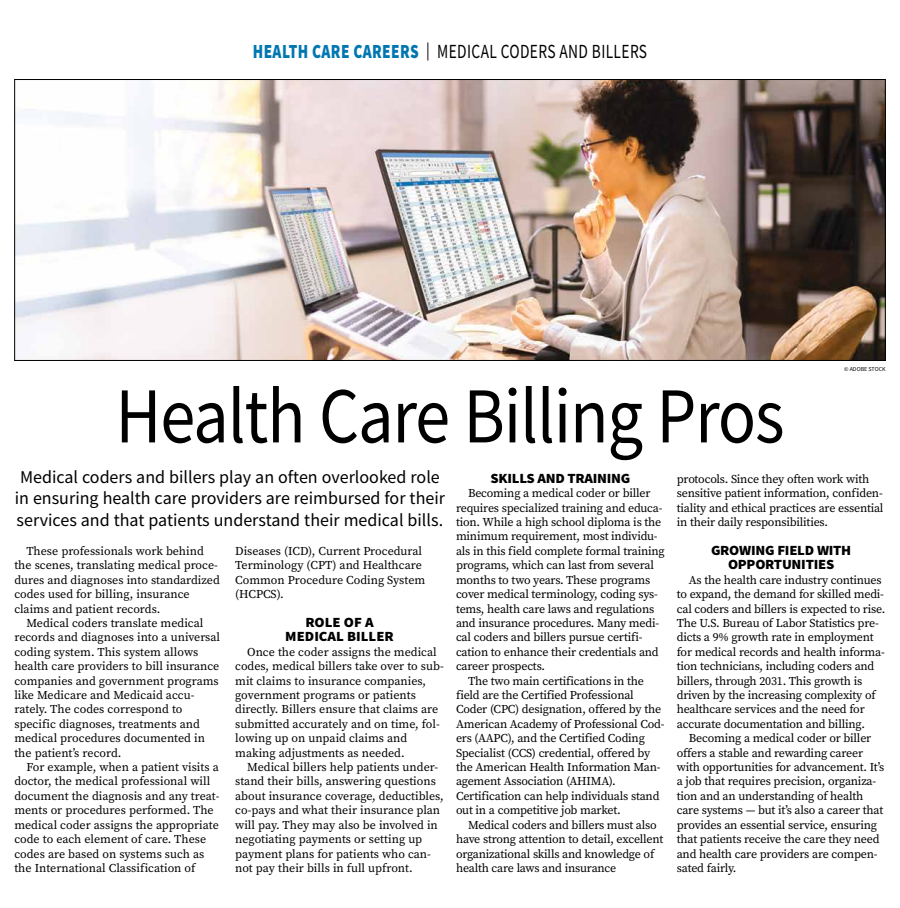
<style>
.page{position:relative;width:900px;height:908px;background:#fff}
.page>*{position:absolute;margin:0;border:0;box-sizing:border-box;transform-origin:0 0}
.t1{font:79.2px "Source Sans Pro";letter-spacing:-.015em;color:#000;scale:.89 1}
.t2{font:20px "Source Sans Pro";letter-spacing:.025em;color:#000;scale:.77 1}
.t3{font:18px/21.6px "Source Sans Pro";color:#000}
.t4{font:900 14px/14.4px "Source Sans Pro";letter-spacing:-.015em;color:#000;text-align:center;scale:1.05 1}
.t5{font:12px/14.4px "Source Serif Pro";letter-spacing:-.015em;color:#000}
.t6{font:6px "Source Sans Pro";color:#000}
.s1{font-weight:900;color:#0077b1}
.s2{font-size:18px}
</style>
<div class="page">
<img style="left:16px;top:81px;width:868px;height:277px">
<h2 class="t2" style="left:253px;top:39px;width:514px"><span class="s1">HEALTH CARE CAREERS</span> <span class="s2">|</span> MEDICAL CODERS AND BILLERS</h2>
<h1 class="t1" style="left:115px;top:365px;width:753px">Health Care Billing Pros</h1>
<p class="t6" style="left:844px;top:365px;width:43px">© ADOBE STOCK</p>
<h3 class="t3" style="left:15px;top:465px;width:432px">Medical coders and billers play an often overlooked role in ensuring health care providers are reimbursed for their services and that patients understand their medical bills.</h3>
<p class="t5" style="left:14px;top:543px;width:207px;text-indent:12px">These professionals work behind the scenes, translating medical proce&shy;dures and diagnoses into standardized codes used for billing, insurance claims and patient records.</p>
<p class="t5" style="left:14px;top:615px;width:207px;text-indent:12px">Medical coders translate medical records and diagnoses into a universal coding system. This system allows health care providers to bill insurance companies and government programs like Medicare and Medicaid accu&shy;rately. The codes correspond to specific diagnoses, treatments and medical procedures documented in the patient’s record.</p>
<p class="t5" style="left:14px;top:759px;width:207px;text-indent:12px">For example, when a patient visits a doctor, the medical professional will document the diagnosis and any treat&shy;ments or procedures performed. The medical coder assigns the appropriate code to each element of care. These codes are based on systems such as the International Classification of</p>
<p class="t5" style="left:235px;top:543px;width:192px">Diseases (ICD), Current Procedural<br>Terminology (CPT) and Healthcare<br>Common Procedure Coding System (HCPCS).</p>
<p class="t4" style="left:285px;top:614px;width:105px">ROLE OF A<br>MEDICAL BILLER</p>
<p class="t5" style="left:235px;top:644px;width:210px;text-indent:12px">Once the coder assigns the medical codes, medical billers take over to sub&shy;mit claims to insurance companies, government programs or patients directly. Billers ensure that claims are submitted accurately and on time, fol&shy;lowing up on unpaid claims and making adjustments as needed.</p>
<p class="t5" style="left:235px;top:759px;width:210px;text-indent:12px">Medical billers help patients under&shy;stand their bills, answering questions about insurance coverage, deductibles, co-pays and what their insurance plan will pay. They may also be involved in negotiating payments or setting up payment plans for patients who can&shy;not pay their bills in full upfront.</p>
<p class="t4" style="left:490px;top:470px;width:135px">SKILLS AND TRAINING</p>
<p class="t5" style="left:468px;top:486px;width:184px">Becoming a medical coder or biller</p>
<p class="t5" style="left:456px;top:500px;width:208px">requires specialized training and educa-</p>
<p class="t5" style="left:456px;top:514px;width:207px">tion. While a high school diploma is the</p>
<p class="t5" style="left:456px;top:529px;width:203px">minimum requirement, most individu-</p>
<p class="t5" style="left:456px;top:543px;width:210px">als in this field complete formal training</p>
<p class="t5" style="left:456px;top:558px;width:200px">programs, which can last from several</p>
<p class="t5" style="left:456px;top:572px;width:196px">months to two years. These programs</p>
<p class="t5" style="left:456px;top:586px;width:203px">cover medical terminology, coding sys-</p>
<p class="t5" style="left:456px;top:601px;width:200px">tems, health care laws and regulations</p>
<p class="t5" style="left:456px;top:615px;width:205px">and insurance procedures. Many medi-</p>
<p class="t5" style="left:456px;top:630px;width:188px">cal coders and billers pursue certifi-</p>
<p class="t5" style="left:456px;top:644px;width:204px">cation to enhance their credentials and</p>
<p class="t5" style="left:456px;top:658px;width:91px">career prospects.</p>
<p class="t5" style="left:468px;top:673px;width:178px">The two main certifications in the</p>
<p class="t5" style="left:456px;top:687px;width:179px">field are the Certified Professional</p>
<p class="t5" style="left:456px;top:702px;width:207px">Coder (CPC) designation, offered by the</p>
<p class="t5" style="left:456px;top:716px;width:210px">American Academy of Professional Cod-</p>
<p class="t5" style="left:456px;top:730px;width:190px">ers (AAPC), and the Certified Coding</p>
<p class="t5" style="left:456px;top:745px;width:196px">Specialist (CCS) credential, offered by</p>
<p class="t5" style="left:456px;top:759px;width:206px">the American Health Information Man-</p>
<p class="t5" style="left:456px;top:774px;width:161px">agement Association (AHIMA).</p>
<p class="t5" style="left:456px;top:788px;width:205px">Certification can help individuals stand</p>
<p class="t5" style="left:456px;top:802px;width:166px">out in a competitive job market.</p>
<p class="t5" style="left:468px;top:817px;width:190px">Medical coders and billers must also</p>
<p class="t5" style="left:456px;top:831px;width:209px">have strong attention to detail, excellent</p>
<p class="t5" style="left:456px;top:846px;width:200px">organizational skills and knowledge of</p>
<p class="t5" style="left:456px;top:860px;width:162px">health care laws and insurance</p>
<p class="t5" style="left:677px;top:471px;width:208px">protocols. Since they often work with sensitive patient information, confiden&shy;tiality and ethical practices are essential in their daily responsibilities.</p>
<p class="t4" style="left:711px;top:542px;width:135px">GROWING FIELD WITH<br>OPPORTUNITIES</p>
<p class="t5" style="left:677px;top:572px;width:210px;text-indent:12px">As the health care industry continues to expand, the demand for skilled medi&shy;cal coders and billers is expected to rise.<br>The U.S. Bureau of Labor Statistics pre&shy;dicts a 9% growth rate in employment for medical records and health informa&shy;tion technicians, including coders and billers, through 2031. This growth is driven by the increasing complexity of healthcare services and the need for accurate documentation and billing.</p>
<p class="t5" style="left:677px;top:730px;width:209px;text-indent:12px">Becoming a medical coder or biller offers a stable and rewarding career with opportunities for advancement. It’s a job that requires precision, organiza&shy;tion and an understanding of health care systems — but it’s also a career that provides an essential service, ensuring that patients receive the care they need and health care providers are compen&shy;sated fairly.</p>
</div>
